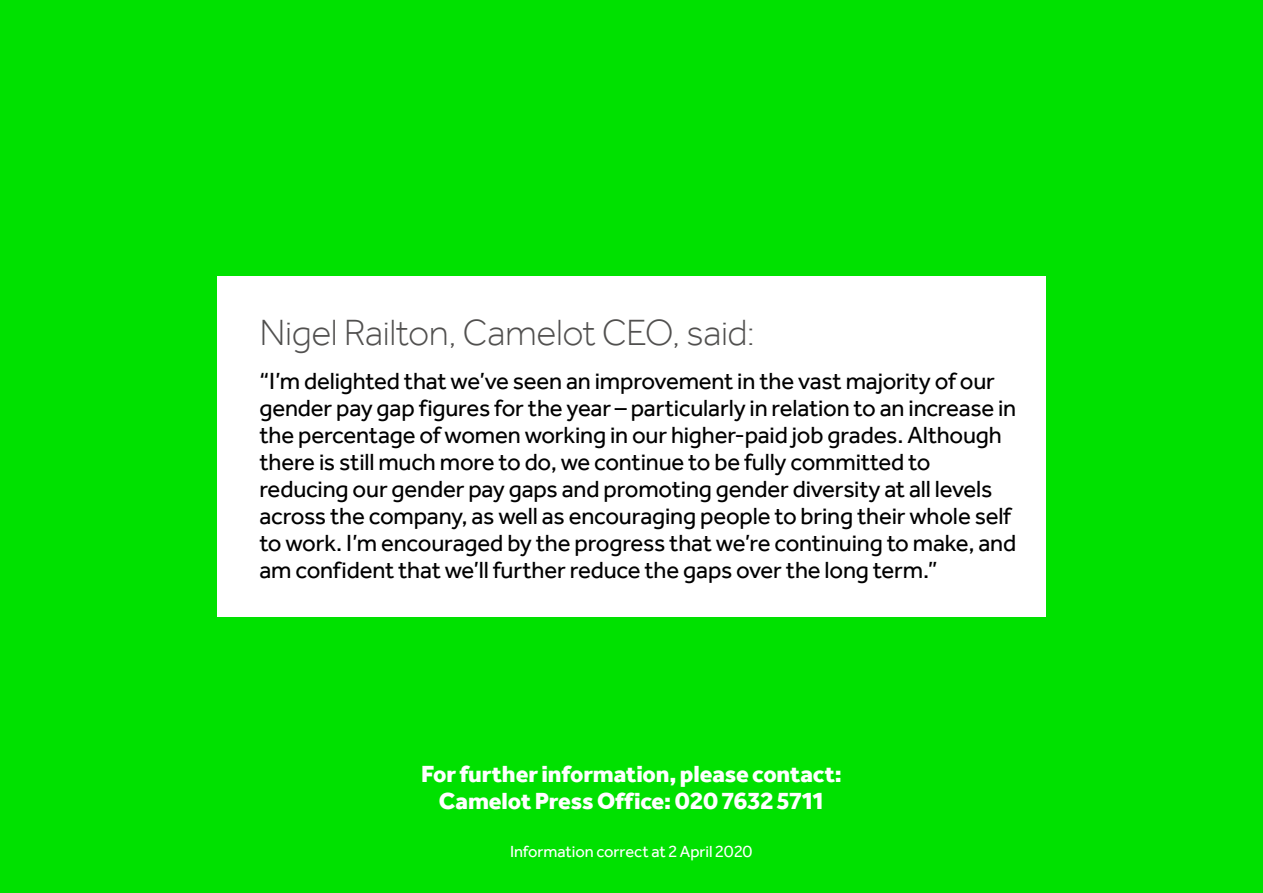
<style>
.page{position:relative;width:1263px;height:893px;background:#00e100}
.page>*{position:absolute;margin:0;border:0;box-sizing:border-box;transform-origin:0 0}
.t1{font:300 37.5px "TNL Effra";letter-spacing:-.015em;color:#51504f}
.t2{font:24px/27px "TNL Effra";letter-spacing:-.01em;color:#000}
.t3{font:800 24px/27px "TNL Effra";letter-spacing:-.01em;color:#fff;text-align:center}
.t4{font:16.5px "TNL Effra";letter-spacing:-.005em;color:#fff}
</style>
<div class="page">
<div style="left:217px;top:276px;width:829px;height:341px;background:#fff"></div>
<h1 class="t1" style="left:259px;top:312px;width:497px">Nigel Railton, Camelot CEO, said:</h1>
<p class="t2" style="left:259px;top:367px;width:758px">“I’m delighted that we’ve seen an improvement in the vast majority of our gender pay gap figures for the year – particularly in relation to an increase in the percentage of women working in our higher-paid job grades. Although there is still much more to do, we continue to be fully committed to reducing our gender pay gaps and promoting gender diversity at all levels across the company, as well as encouraging people to bring their whole self to work. I’m encouraged by the progress that we’re continuing to make, and am confident that we’ll further reduce the gaps over the long term.”</p>
<p class="t3" style="left:421px;top:760px;width:422px">For further information, please contact:<br>Camelot Press Office: 020 7632 5711</p>
<p class="t4" style="left:510px;top:842px;width:244px">Information correct at 2 April 2020</p>
</div>
